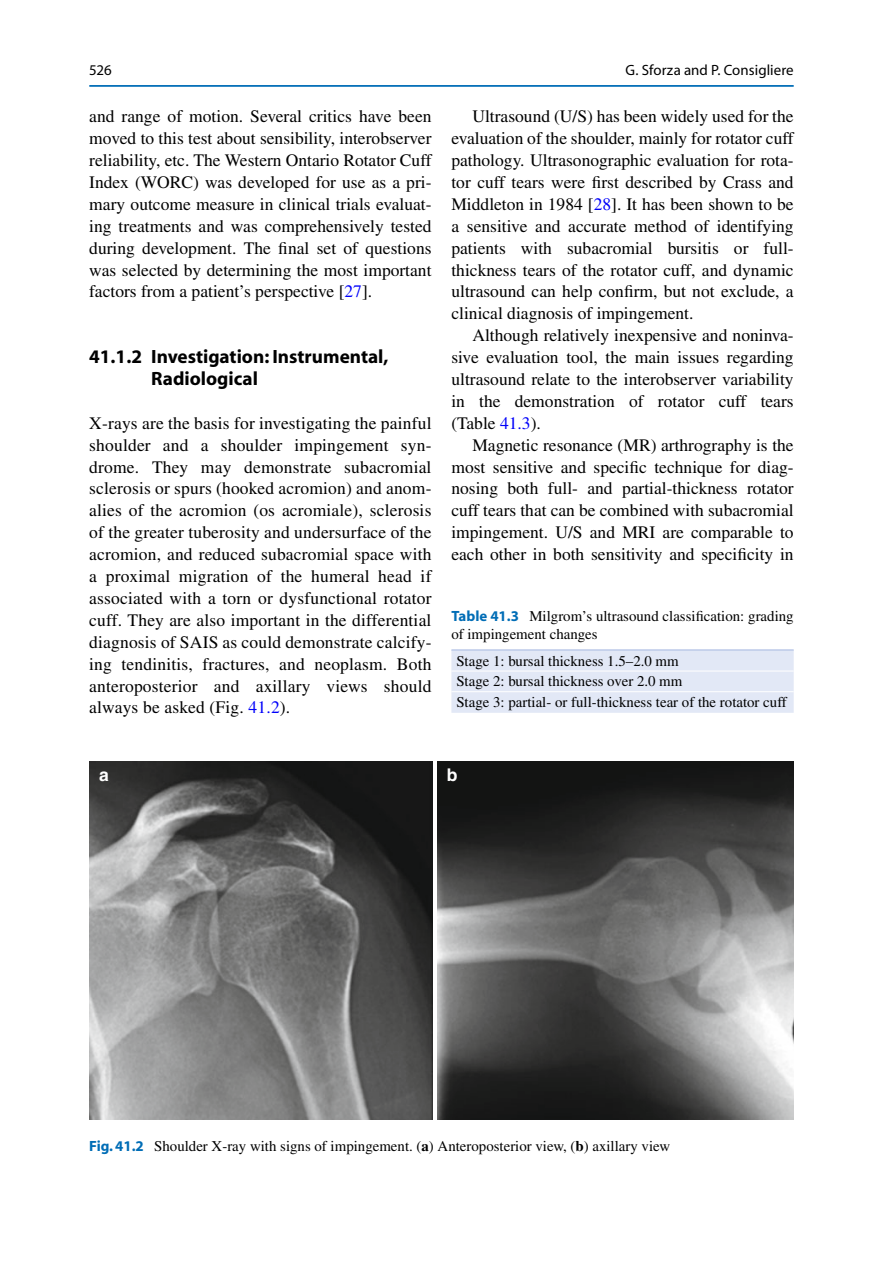
<style>
.page{position:relative;width:883px;height:1261px;background:#fff}
.page>*{position:absolute;margin:0;border:0;box-sizing:border-box;transform-origin:0 0}
.t1{font:700 19.25px/21.9px "Vjfqgh Myriad";color:#000}
.t2{font:17.5px/21.9px "Fdcnty Times";color:#000;text-align:justify}
.t3{font:700 17.5px "Clsvjl Helvetica";color:#fff}
.t4{font:14.88px/20.7px "Fdcnty Times";color:#000}
.t5{font:14.88px "Rdwdqn Myriad";letter-spacing:.005em;color:#000}
.s1{color:#0000fa}
.s2{font-family:"Vjfqgh Myriad";font-weight:700;color:#006db6}
.s3{font-family:"Wckvmm Times";font-weight:700}
</style>
<div class="page">
<img style="left:89px;top:761px;width:343px;height:358px">
<img style="left:437px;top:761px;width:357px;height:358px">
<div style="left:451px;top:650px;width:343px;height:62px;background:#e2e8f6"></div>
<hr style="left:451px;top:649px;width:343px;height:1px;background:#c3cfeb">
<hr style="left:451px;top:670px;width:343px;height:1px;background:#fff">
<hr style="left:451px;top:691px;width:343px;height:1px;background:#fff">
<hr style="left:89px;top:85px;width:705px;height:2px;background:#006db6">
<p class="t5" style="left:89px;top:64px;width:24px">526</p>
<p class="t2" style="left:89px;top:107px;width:344px">and range of motion. Several critics have been moved to this test about sensibility, interobserver reliability, etc. The Western Ontario Rotator Cuff Index (WORC) was developed for use as a pri&shy;mary outcome measure in clinical trials evaluat&shy;ing treatments and was comprehensively tested during development. The final set of questions was selected by determining the most important factors from a patient’s perspective [ <span class="s1">27</span> ].</p>
<p class="t1" style="left:151px;top:347px;width:239px;text-indent:-62px">41.1.2 Investigation: Instrumental,<br>Radiological</p>
<p class="t2" style="left:89px;top:413px;width:344px">X-rays are the basis for investigating the painful shoulder and a shoulder impingement syn&shy;drome. They may demonstrate subacromial sclerosis or spurs (hooked acromion) and anom&shy;alies of the acromion (os acromiale), sclerosis of the greater tuberosity and undersurface of the acromion, and reduced subacromial space with a proximal migration of the humeral head if associated with a torn or dysfunctional rotator cuff. They are also important in the differential diagnosis of SAIS as could demonstrate calcify&shy;ing tendinitis, fractures, and neoplasm. Both anteroposterior and axillary views should always be asked (Fig. <span class="s1">41.2</span> ).</p>
<p class="t5" style="left:625px;top:64px;width:170px">G. Sforza and P. Consigliere</p>
<p class="t2" style="left:451px;top:107px;width:344px;text-indent:21px">Ultrasound (U/S) has been widely used for the evaluation of the shoulder, mainly for rotator cuff pathology. Ultrasonographic evaluation for rota&shy;tor cuff tears were first described by Crass and Middleton in 1984 [ <span class="s1">28</span> ]. It has been shown to be a sensitive and accurate method of identifying patients with subacromial bursitis or full&shy;thickness tears of the rotator cuff, and dynamic ultrasound can help confirm, but not exclude, a clinical diagnosis of impingement.</p>
<p class="t2" style="left:451px;top:326px;width:344px;text-indent:21px">Although relatively inexpensive and noninva&shy;sive evaluation tool, the main issues regarding ultrasound relate to the interobserver variability in the demonstration of rotator cuff tears (Table <span class="s1">41.3</span> ).</p>
<p class="t2" style="left:451px;top:435px;width:344px;text-indent:21px">Magnetic resonance (MR) arthrography is the most sensitive and specific technique for diag&shy;nosing both full- and partial-thickness rotator cuff tears that can be combined with subacromial impingement. U/S and MRI are comparable to each other in both sensitivity and specificity in</p>
<p class="t4" style="left:451px;top:608px;width:344px;line-height:17.5px"><span class="s2">Table 41.3</span> Milgrom’s ultrasound classification: grading of impingement changes</p>
<p class="t4" style="left:456px;top:651px;width:332px">Stage 1: bursal thickness 1.5–2.0 mm<br>Stage 2: bursal thickness over 2.0 mm<br>Stage 3: partial- or full-thickness tear of the rotator cuff</p>
<p class="t3" style="left:99px;top:768px;width:11px">a</p>
<p class="t3" style="left:447px;top:768px;width:12px">b</p>
<p class="t4" style="left:89px;top:1136px;width:582px"><span class="s2">Fig. 41.2</span> Shoulder X-ray with signs of impingement. ( <span class="s3">a</span> ) Anteroposterior view, ( <span class="s3">b</span> ) axillary view</p>
</div>
